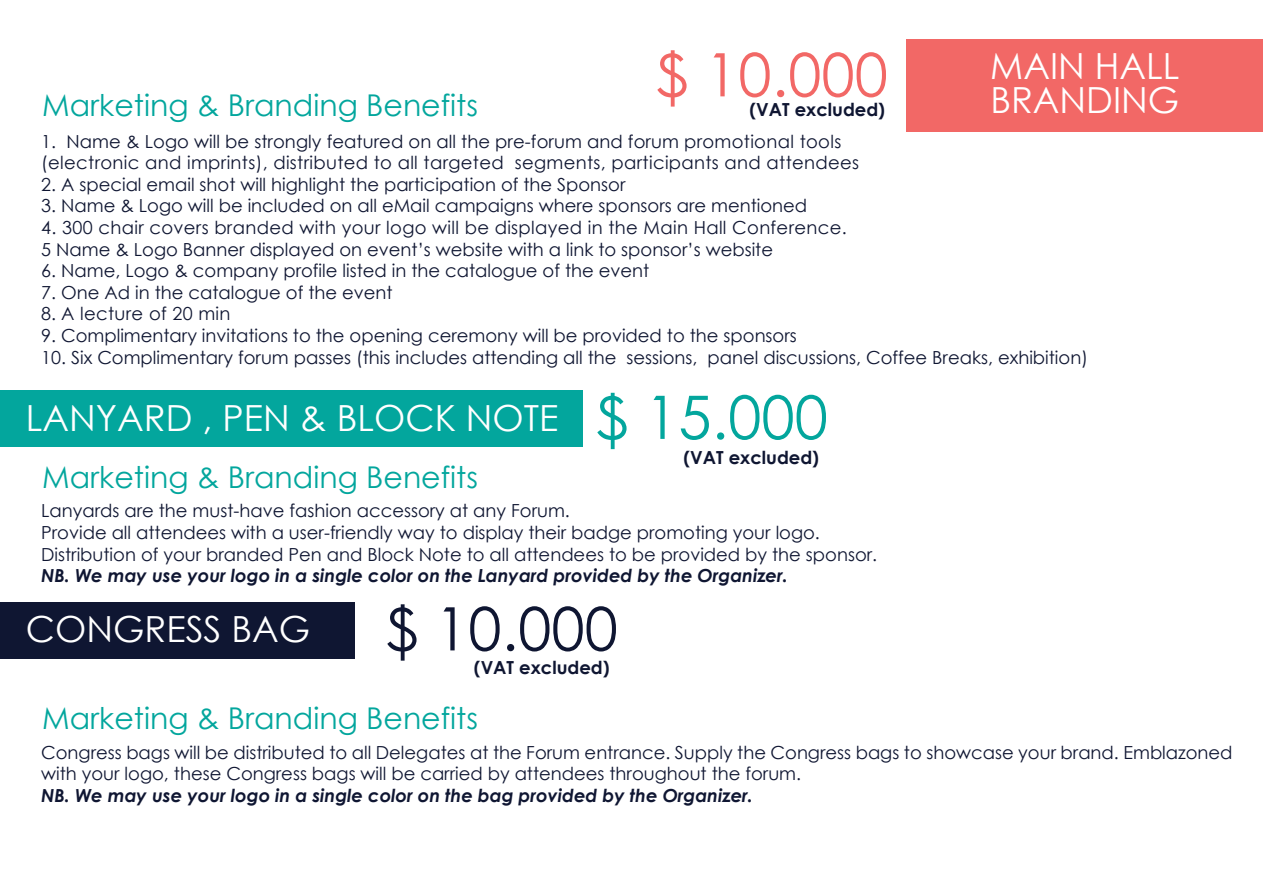
<style>
.page{position:relative;width:1263px;height:893px;background:#fff}
.page>*{position:absolute;margin:0;border:0;box-sizing:border-box;transform-origin:0 0}
.t1{font:60px "Century Gothic";color:#f26866}
.t2{font:60px "Century Gothic";color:#03a69d}
.t3{font:60px "Century Gothic";color:#0f1632}
.t4{font:36px/34.5px "Century Gothic";color:#fff}
.t5{font:30px "Century Gothic";color:#03a69d}
.t6{font:18px/21.6px "Century Gothic";color:#0f1632}
.t7{font:18px/21.6px "Century Gothic";letter-spacing:.02em;color:#0f1632}
.t8{font:italic 700 18px "Century Gothic";color:#0f1632}
.t9{font:700 18px "Century Gothic";color:#0f1632}
</style>
<div class="page">
<div style="left:906px;top:40px;width:357px;height:92px;background:#f26866"></div>
<div style="left:0;top:390px;width:582px;height:57px;background:#03a69d"></div>
<div style="left:0;top:602px;width:354px;height:57px;background:#0f1632"></div>
<h1 class="t1" style="left:655px;top:33px;width:234px">$ 10.000</h1>
<p class="t7" style="left:41px;top:130px;width:819px">1. Name &amp; Logo will be strongly featured on all the pre-forum and forum promotional tools (electronic and imprints), distributed to all targeted segments, participants and attendees</p>
<p class="t6" style="left:41px;top:173px;width:586px">2. A special email shot will highlight the participation of the Sponsor</p>
<p class="t6" style="left:41px;top:195px;width:767px">3. Name &amp; Logo will be included on all eMail campaigns where sponsors are mentioned</p>
<p class="t7" style="left:41px;top:216px;width:807px">4. 300 chair covers branded with your logo will be displayed in the Main Hall Conference.<br>5 Name &amp; Logo Banner displayed on event’s website with a link to sponsor’s website</p>
<p class="t6" style="left:41px;top:260px;width:610px">6. Name, Logo &amp; company profile listed in the catalogue of the event</p>
<p class="t6" style="left:41px;top:281px;width:353px">7. One Ad in the catalogue of the event</p>
<p class="t7" style="left:41px;top:303px;width:191px">8. A lecture of 20 min</p>
<p class="t6" style="left:41px;top:324px;width:757px">9. Complimentary invitations to the opening ceremony will be provided to the sponsors</p>
<p class="t6" style="left:41px;top:346px;width:1048px">10. Six Complimentary forum passes (this includes attending all the sessions, panel discussions, Coffee Breaks, exhibition)</p>
<h2 class="t4" style="left:990px;top:48px;width:190px">MAIN HALL<br>BRANDING</h2>
<h3 class="t5" style="left:42px;top:85px;width:437px">Marketing &amp; Branding Benefits</h3>
<p class="t9" style="left:749px;top:96px;width:137px">(VAT excluded)</p>
<h2 class="t4" style="left:26px;top:400px;width:534px">LANYARD , PEN &amp; BLOCK NOTE</h2>
<h3 class="t5" style="left:42px;top:456px;width:437px">Marketing &amp; Branding Benefits</h3>
<h1 class="t2" style="left:595px;top:375px;width:234px">$ 15.000</h1>
<p class="t9" style="left:683px;top:444px;width:137px">(VAT excluded)</p>
<p class="t6" style="left:41px;top:500px;width:837px">Lanyards are the must-have fashion accessory at any Forum.<br>Provide all attendees with a user-friendly way to display their badge promoting your logo.<br>Distribution of your branded Pen and Block Note to all attendees to be provided by the sponsor.</p>
<p class="t8" style="left:41px;top:562px;width:748px">NB. We may use your logo in a single color on the Lanyard provided by the Organizer.</p>
<h2 class="t4" style="left:26px;top:611px;width:286px">CONGRESS BAG</h2>
<h1 class="t3" style="left:385px;top:587px;width:234px">$ 10.000</h1>
<p class="t9" style="left:474px;top:653px;width:137px">(VAT excluded)</p>
<h3 class="t5" style="left:42px;top:697px;width:437px">Marketing &amp; Branding Benefits</h3>
<p class="t6" style="left:41px;top:741px;width:1193px">Congress bags will be distributed to all Delegates at the Forum entrance. Supply the Congress bags to showcase your brand. Emblazoned with your logo, these Congress bags will be carried by attendees throughout the forum.</p>
<p class="t8" style="left:41px;top:782px;width:713px">NB. We may use your logo in a single color on the bag provided by the Organizer.</p>
</div>
